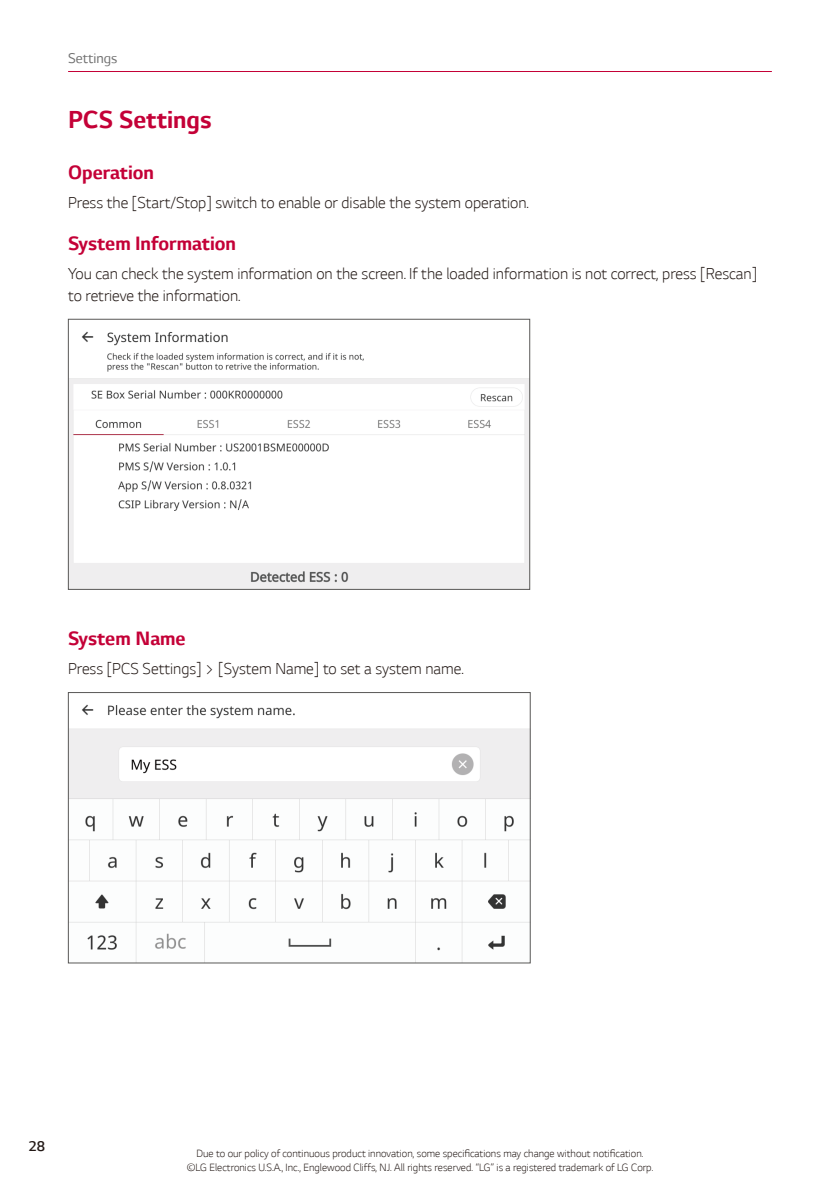
<style>
.page{position:relative;width:840px;height:1191px;background:#fff}
.page>*{position:absolute;margin:0;border:0;box-sizing:border-box;transform-origin:0 0}
.Title_2{font:700 28px "LG Smart";color:#c40037}
.Title_3{font:700 22px "LG Smart";color:#c40037}
.Content_text_Light{font:300 18px/21.6px "LG Smart";color:#231916}
.t1{font:16px "LG Smart";color:#727272}
.t2{font:300 16px "LG Smart";color:#231916}
.t3{font:300 12px/14.4px "LG Smart";color:#231916;text-align:center}
</style>
<div class="page">
<hr style="left:68px;top:71px;width:703px;height:1px;background:#c40037">
<img style="left:70px;top:331px;width:457px;height:256px">
<div style="left:68px;top:319px;width:461px;height:270px;border:1px solid #595857"></div>
<img style="left:70px;top:704px;width:458px;height:257px">
<div style="left:68px;top:692px;width:462px;height:271px;border:1px solid #595857"></div>
<p class="t1" style="left:68px;top:49px;width:51px">Settings</p>
<p class="Title_2" style="left:68px;top:104px;width:145px">PCS Settings</p>
<p class="Title_3" style="left:68px;top:160px;width:87px">Operation</p>
<p class="Content_text_Light" style="left:68px;top:192px;width:462px">Press the [Start/Stop] switch to enable or disable the system operation.</p>
<p class="Title_3" style="left:68px;top:231px;width:169px">System Information</p>
<p class="Content_text_Light" style="left:68px;top:263px;width:690px">You can check the system information on the screen. If the loaded information is not correct, press [Rescan] to retrieve the information.</p>
<p class="Title_3" style="left:68px;top:626px;width:119px">System Name</p>
<p class="Content_text_Light" style="left:68px;top:657px;width:397px">Press [PCS Settings] &gt; [System Name] to set a system name.</p>
<p class="t2" style="left:28px;top:1137px;width:18px">28</p>
<p class="t3" style="left:186px;top:1146px;width:468px">Due to our policy of continuous product innovation, some specifications may change without notification. ©LG Electronics U.S.A., Inc., Englewood Cliffs, NJ. All rights reserved. “LG” is a registered trademark of LG Corp.</p>
</div>
